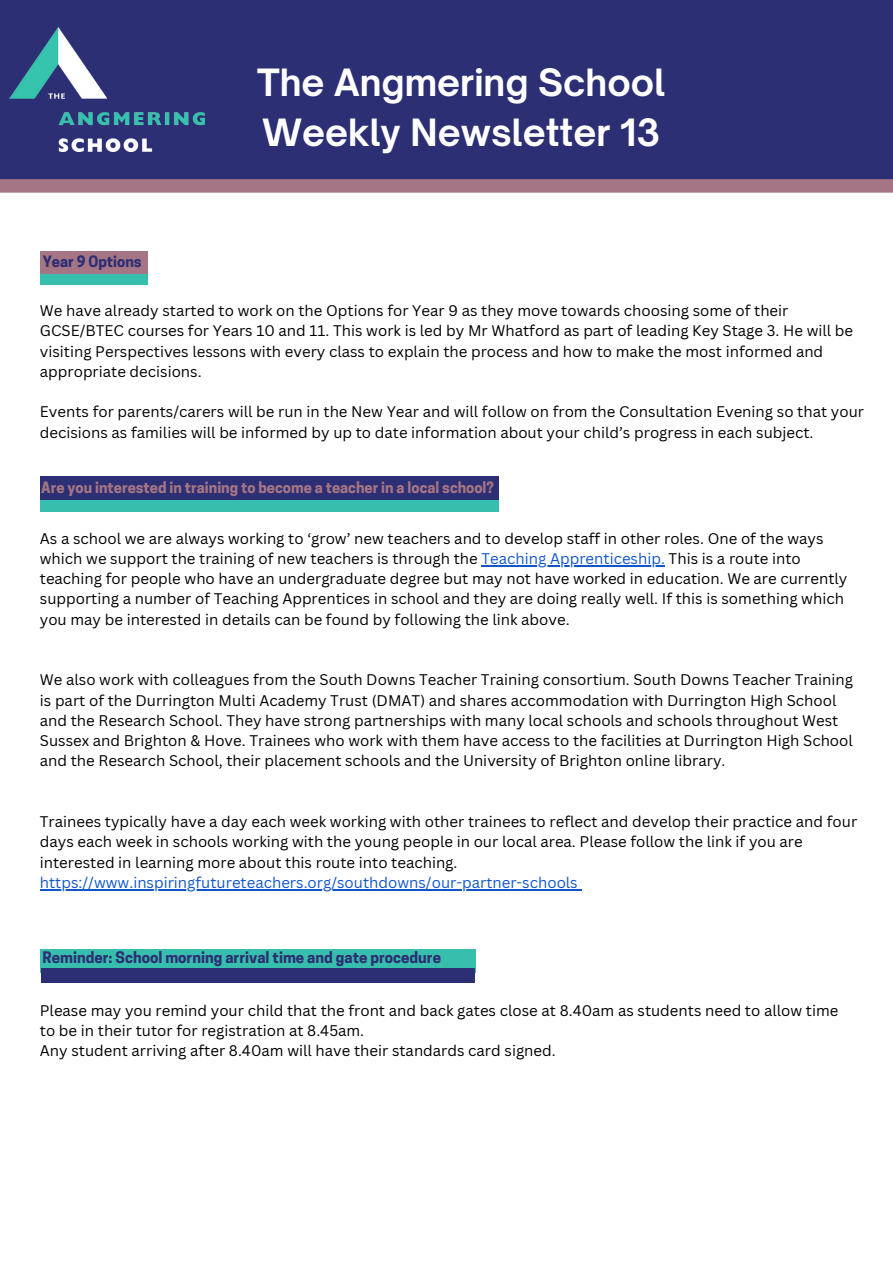
<style>
.page{position:relative;width:893px;height:1264px;background:#fff}
.page>*{position:absolute;margin:0;border:0;box-sizing:border-box;transform-origin:0 0}
.t1{font:700 36px/49.5px "Open Sauce One";color:#fff}
.t2{font:15px/20.2px "Canva Sans";color:#000}
.t3{font:15px "Canva Sans";color:#15c}
.t4{font:700 15px "Cooper Hewitt";color:#2c2f73}
.t5{font:700 14.7px "Cooper Hewitt";color:#a67585}
.t6{font:700 14.7px "Cooper Hewitt";color:#2c2f73}
.s1{color:#15c}
</style>
<div class="page">
<div style="left:0;top:0;width:892px;height:181px;background:#2c2f73"></div>
<img style="left:9px;top:27px;width:195px;height:124px">
<div style="left:0;top:179px;width:892px;height:14px;background:#a67585"></div>
<div style="left:40px;top:272px;width:107px;height:12px;background:#38bead"></div>
<div style="left:40px;top:251px;width:107px;height:22px;background:#a67585"></div>
<div style="left:40px;top:476px;width:458px;height:26px;background:#2c2f73"></div>
<div style="left:40px;top:500px;width:458px;height:11px;background:#38bead"></div>
<hr style="left:481px;top:565px;width:184px;height:1px;background:#15c">
<hr style="left:40px;top:889px;width:537px;height:1px;background:#15c">
<div style="left:40px;top:949px;width:435px;height:23px;background:#38bead"></div>
<div style="left:41px;top:968px;width:434px;height:14px;background:#2c2f73"></div>
<p class="t6" style="left:43px;top:256px;width:100px">Year 9 Options</p>
<p class="t1" style="left:257px;top:58px;width:409px">The Angmering School<br>Weekly Newsletter 13</p>
<p class="t2" style="left:40px;top:300px;width:814px">We have already started to work on the Options for Year 9 as they move towards choosing some of their GCSE/BTEC courses for Years 10 and 11. This work is led by Mr Whatford as part of leading Key Stage 3. He will be visiting Perspectives lessons with every class to explain the process and how to make the most informed and appropriate decisions.</p>
<p class="t2" style="left:40px;top:401px;width:825px">Events for parents/carers will be run in the New Year and will follow on from the Consultation Evening so that your decisions as families will be informed by up to date information about your child’s progress in each subject.</p>
<p class="t5" style="left:41px;top:482px;width:454px">Are you interested in training to become a teacher in a local school?</p>
<p class="t2" style="left:40px;top:527px;width:809px">As a school we are always working to ‘grow’ new teachers and to develop staff in other roles. One of the ways which we support the training of new teachers is through the <span class="s1">Teaching Apprenticeship.</span> This is a route into teaching for people who have an undergraduate degree but may not have worked in education. We are currently supporting a number of Teaching Apprentices in school and they are doing really well. If this is something which you may be interested in details can be found by following the link above.</p>
<p class="t2" style="left:40px;top:669px;width:814px">We also work with colleagues from the South Downs Teacher Training consortium. South Downs Teacher Training is part of the Durrington Multi Academy Trust (DMAT) and shares accommodation with Durrington High School and the Research School. They have strong partnerships with many local schools and schools throughout West Sussex and Brighton &amp; Hove. Trainees who work with them have access to the facilities at Durrington High School and the Research School, their placement schools and the University of Brighton online library.</p>
<p class="t2" style="left:40px;top:811px;width:818px">Trainees typically have a day each week working with other trainees to reflect and develop their practice and four days each week in schools working with the young people in our local area. Please follow the link if you are interested in learning more about this route into teaching.</p>
<p class="t3" style="left:40px;top:871px;width:539px">https://www.inspiringfutureteachers.org/southdowns/our-partner-schools</p>
<p class="t4" style="left:43px;top:952px;width:400px">Reminder: School morning arrival time and gate procedure</p>
<p class="t2" style="left:40px;top:999px;width:800px">Please may you remind your child that the front and back gates close at 8.40am as students need to allow time to be in their tutor for registration at 8.45am.</p>
<p class="t2" style="left:40px;top:1040px;width:517px">Any student arriving after 8.40am will have their standards card signed.</p>
</div>
